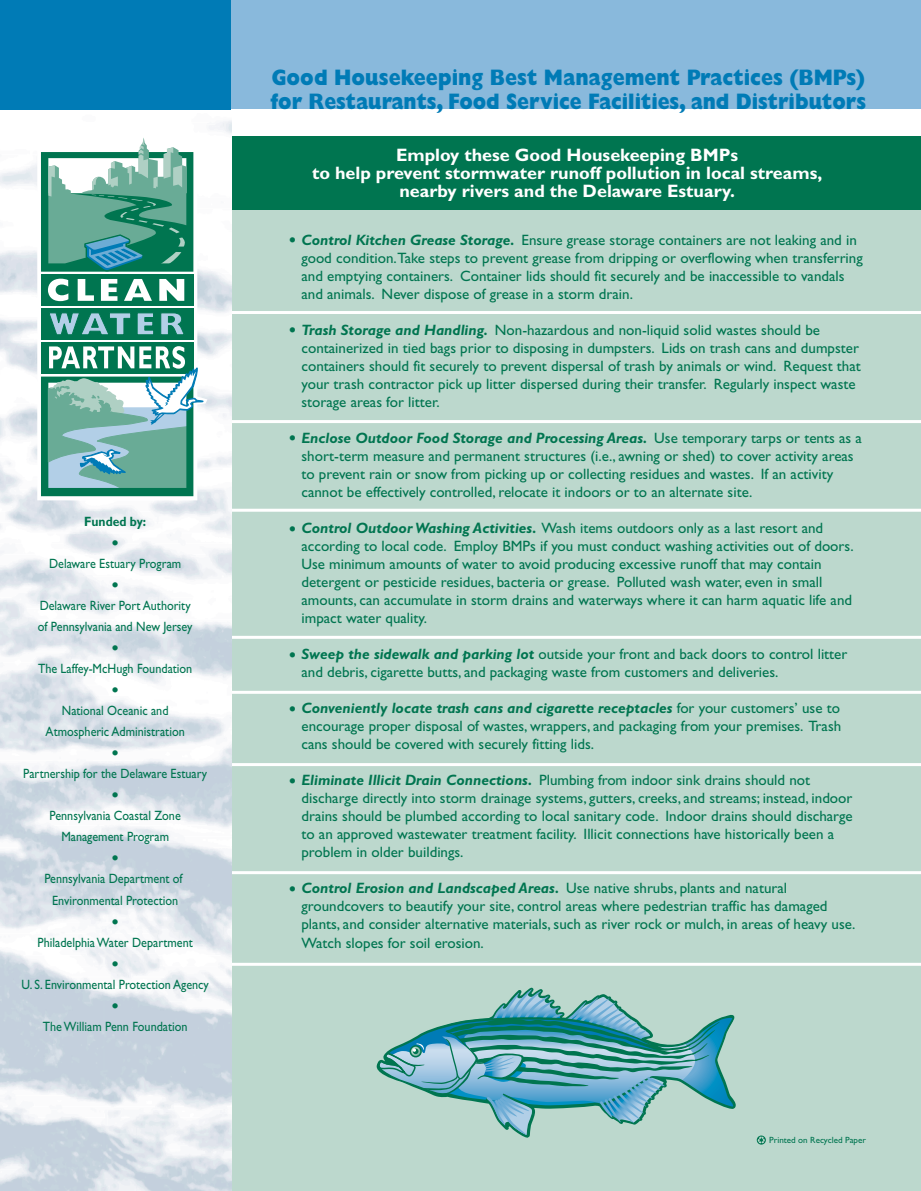
<style>
.page{position:relative;width:921px;height:1191px;background:#fff}
.page>*{position:absolute;margin:0;border:0;box-sizing:border-box;transform-origin:0 0}
.t1{font:800 22.5px/24px "Gill Sans";color:#007bb6;scale:.87 1}
.t2{font:21px "Gill Sans";color:#007550}
.t3{font:700 18px/18px "Gill Sans";color:#fff;text-align:center}
.t4{font:15px/18px "Gill Sans";color:#007550}
.t5{font:13.5px/21px "Gill Sans";color:#007550;text-align:center;scale:.9 1}
.t6{font:700 13.5px "Gill Sans";color:#007550;scale:.9 1}
.t7{font:9px "Gill Sans";color:#007550}
.s1{font-weight:700;font-style:italic}
</style>
<div class="page">
<div style="left:218px;top:206px;width:702px;height:984px;background:#bcd8cd"></div>
<div style="left:219px;top:136px;width:701px;height:74px;background:#007550"></div>
<hr style="left:218px;top:508px;width:702px;height:3px;background:#fff">
<hr style="left:218px;top:311px;width:702px;height:3px;background:#fff">
<hr style="left:218px;top:635px;width:702px;height:3px;background:#fff">
<hr style="left:218px;top:420px;width:702px;height:3px;background:#fff">
<hr style="left:218px;top:763px;width:702px;height:3px;background:#fff">
<hr style="left:218px;top:871px;width:702px;height:3px;background:#fff">
<hr style="left:218px;top:962px;width:702px;height:3px;background:#fff">
<hr style="left:218px;top:690px;width:702px;height:3px;background:#fff">
<svg style="left:376px;top:988px;width:359px;height:148px"></svg>
<svg style="left:756px;top:1135px;width:9px;height:9px"></svg>
<img style="left:0;top:109px;width:231px;height:1081px">
<div style="left:229px;top:0;width:691px;height:109px;background:#89b9dc"></div>
<div style="left:0;top:0;width:231px;height:109px;background:#007bb6"></div>
<svg style="left:37px;top:132px;width:170px;height:368px"></svg>
<div style="left:41px;top:274px;width:152px;height:31px;background:#007550"></div>
<div style="left:41px;top:308px;width:152px;height:31px;background:#007550"></div>
<div style="left:41px;top:342px;width:152px;height:31px;background:#007550"></div>
<svg style="left:50px;top:313px;width:81px;height:22px"></svg>
<svg style="left:137px;top:313px;width:17px;height:22px"></svg>
<svg style="left:161px;top:313px;width:23px;height:22px"></svg>
<svg style="left:48px;top:279px;width:20px;height:22px"></svg>
<svg style="left:78px;top:279px;width:16px;height:22px"></svg>
<svg style="left:101px;top:279px;width:16px;height:22px"></svg>
<svg style="left:124px;top:279px;width:28px;height:22px"></svg>
<svg style="left:159px;top:279px;width:25px;height:22px"></svg>
<svg style="left:41px;top:137px;width:152px;height:135px"></svg>
<svg style="left:41px;top:346px;width:162px;height:150px"></svg>
<p class="t6" style="left:84px;top:517px;width:70px">Funded by:</p>
<h2 class="t2" style="left:111px;top:536px;width:9px">•</h2>
<p class="t5" style="left:49px;top:554px;width:148px">Delaware Estuary Program</p>
<h2 class="t2" style="left:111px;top:578px;width:9px">•</h2>
<p class="t5" style="left:38px;top:596px;width:173px;text-align:left">Delaware River Port Authority of Pennsylvania and New Jersey</p>
<h2 class="t2" style="left:111px;top:641px;width:9px">•</h2>
<p class="t5" style="left:38px;top:659px;width:173px">The Laffey-McHugh Foundation</p>
<h2 class="t2" style="left:111px;top:683px;width:9px">•</h2>
<p class="t5" style="left:46px;top:701px;width:156px">National Oceanic and<br>Atmospheric Administration</p>
<h2 class="t2" style="left:111px;top:746px;width:9px">•</h2>
<p class="t5" style="left:23px;top:764px;width:206px">Partnership for the Delaware Estuary</p>
<h2 class="t2" style="left:111px;top:788px;width:9px">•</h2>
<p class="t5" style="left:49px;top:806px;width:147px">Pennsylvania Coastal Zone<br>Management Program</p>
<h2 class="t2" style="left:111px;top:851px;width:9px">•</h2>
<p class="t5" style="left:44px;top:869px;width:155px">Pennsylvania Department of<br>Environmental Protection</p>
<h2 class="t2" style="left:111px;top:914px;width:9px">•</h2>
<p class="t5" style="left:38px;top:932px;width:174px">Philadelphia Water Department</p>
<h2 class="t2" style="left:111px;top:956px;width:9px">•</h2>
<p class="t5" style="left:21px;top:974px;width:210px">U. S. Environmental Protection Agency</p>
<h2 class="t2" style="left:111px;top:998px;width:9px">•</h2>
<p class="t5" style="left:43px;top:1016px;width:162px">The William Penn Foundation</p>
<h1 class="t1" style="left:270px;top:68px;width:685px">Good Housekeeping Best Management Practices (BMPs) for Restaurants, Food Service Facilities, and Distributors</h1>
<p class="t3" style="left:312px;top:148px;width:511px">Employ these Good Housekeeping BMPs<br>to help prevent stormwater runoff pollution in local streams, nearby rivers and the Delaware Estuary.</p>
<p class="t4" style="left:301px;top:233px;width:562px"><span class="s1">Control Kitchen Grease Storage.</span> Ensure grease storage containers are not leaking and in good condition.Take steps to prevent grease from dripping or overflowing when transferring and emptying containers. Container lids should fit securely and be inaccessible to vandals and animals. Never dispose of grease in a storm drain.</p>
<p class="t4" style="left:301px;top:323px;width:560px"><span class="s1">Trash Storage and Handling.</span> Non-hazardous and non-liquid solid wastes should be containerized in tied bags prior to disposing in dumpsters. Lids on trash cans and dumpster containers should fit securely to prevent dispersal of trash by animals or wind. Request that your trash contractor pick up litter dispersed during their transfer. Regularly inspect waste storage areas for litter.</p>
<p class="t4" style="left:301px;top:431px;width:561px"><span class="s1">Enclose Outdoor Food Storage and Processing Areas.</span> Use temporary tarps or tents as a short-term measure and permanent structures (i.e., awning or shed) to cover activity areas to prevent rain or snow from picking up or collecting residues and wastes. If an activity cannot be effectively controlled, relocate it indoors or to an alternate site.</p>
<p class="t4" style="left:301px;top:521px;width:553px"><span class="s1">Control Outdoor Washing Activities.</span> Wash items outdoors only as a last resort and according to local code. Employ BMPs if you must conduct washing activities out of doors.<br>Use minimum amounts of water to avoid producing excessive runoff that may contain detergent or pesticide residues, bacteria or grease. Polluted wash water, even in small amounts, can accumulate in storm drains and waterways where it can harm aquatic life and impact water quality.</p>
<p class="t4" style="left:301px;top:647px;width:547px"><span class="s1">Sweep the sidewalk and parking lot</span> outside your front and back doors to control litter and debris, cigarette butts, and packaging waste from customers and deliveries.</p>
<p class="t4" style="left:301px;top:701px;width:541px;text-align:justify"><span class="s1">Conveniently locate trash cans and cigarette receptacles</span> for your customers’ use to encourage proper disposal of wastes, wrappers, and packaging from your premises. Trash cans should be covered with securely fitting lids.</p>
<p class="t4" style="left:301px;top:773px;width:552px"><span class="s1">Eliminate Illicit Drain Connections.</span> Plumbing from indoor sink drains should not discharge directly into storm drainage systems, gutters, creeks, and streams; instead, indoor drains should be plumbed according to local sanitary code. Indoor drains should discharge to an approved wastewater treatment facility. Illicit connections have historically been a problem in older buildings.</p>
<p class="t4" style="left:301px;top:881px;width:555px"><span class="s1">Control Erosion and Landscaped Areas.</span> Use native shrubs, plants and natural groundcovers to beautify your site, control areas where pedestrian traffic has damaged plants, and consider alternative materials, such as river rock or mulch, in areas of heavy use.<br>Watch slopes for soil erosion.</p>
<h2 class="t2" style="left:289px;top:233px;width:9px">•</h2>
<h2 class="t2" style="left:289px;top:323px;width:9px">•</h2>
<h2 class="t2" style="left:289px;top:431px;width:9px">•</h2>
<h2 class="t2" style="left:289px;top:521px;width:9px">•</h2>
<h2 class="t2" style="left:289px;top:647px;width:9px">•</h2>
<h2 class="t2" style="left:289px;top:701px;width:9px">•</h2>
<h2 class="t2" style="left:289px;top:773px;width:9px">•</h2>
<h2 class="t2" style="left:289px;top:881px;width:9px">•</h2>
<p class="t7" style="left:769px;top:1136px;width:98px">Printed on Recycled Paper</p>
</div>
